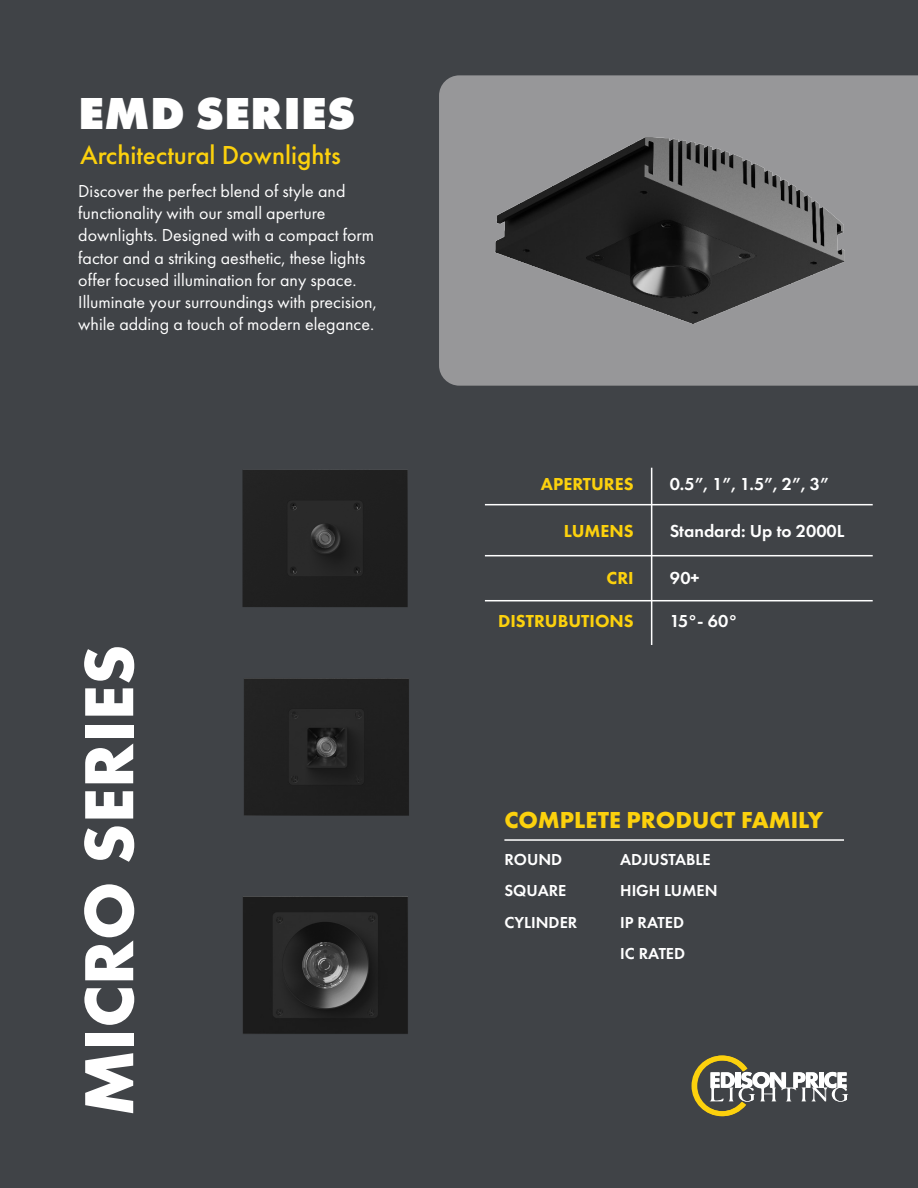
<style>
.page{position:relative;width:918px;height:1188px;background:#fff}
.page>*{position:absolute;margin:0;border:0;box-sizing:border-box;transform-origin:0 0}
.t1{font:700 72px "Futura PT";color:#fff}
.t2{font:800 46.5px "Futura PT";color:#fff}
.t3{font:500 27px "Futura PT";color:#fcd10d}
.t4{font:700 24px "Futura PT";color:#fcd10d}
.t5{font:18px/22.2px "Futura PT";color:#fff}
.t6{font:600 18px "Futura PT";color:#fff}
.t7{font:800 18px "Futura PT";color:#fcd10d}
.t8{font:600 16.5px "Futura PT";color:#fff}
</style>
<div class="page">
<div style="left:0;top:1px;width:918px;height:1187px;background:#404347"></div>
<svg style="left:692px;top:1056px;width:156px;height:60px"></svg>
<div style="left:439px;top:75px;width:479px;height:311px;background:#979799"></div>
<img style="left:475px;top:120px;width:402px;height:221px">
<hr style="left:651px;top:468px;width:1px;height:177px;background:#fff">
<hr style="left:485px;top:504px;width:388px;height:1px;background:#fff">
<hr style="left:485px;top:555px;width:388px;height:1px;background:#fff">
<hr style="left:485px;top:600px;width:388px;height:1px;background:#fff">
<hr style="left:504px;top:839px;width:340px;height:2px;background:#fff">
<img style="left:244px;top:679px;width:165px;height:137px">
<img style="left:243px;top:896px;width:165px;height:138px">
<img style="left:242px;top:470px;width:166px;height:137px">
<p class="t2" style="left:78px;top:84px;width:279px">EMD SERIES</p>
<p class="t3" style="left:80px;top:138px;width:262px">Architectural Downlights</p>
<p class="t5" style="left:78px;top:180px;width:300px">Discover the perfect blend of style and functionality with our small aperture downlights. Designed with a compact form factor and a striking aesthetic, these lights offer focused illumination for any space.<br>Illuminate your surroundings with precision, while adding a touch of modern elegance.</p>
<p class="t1" style="left:63px;top:1116px;width:473px;rotate:-90deg">MICRO SERIES</p>
<p class="t7" style="left:541px;top:472px;width:94px">APERTURES</p>
<p class="t6" style="left:670px;top:472px;width:161px">0.5”, 1”, 1.5”, 2”, 3”</p>
<p class="t7" style="left:564px;top:520px;width:72px">LUMENS</p>
<p class="t6" style="left:670px;top:520px;width:176px">Standard: Up to 2000L</p>
<p class="t7" style="left:607px;top:566px;width:29px">CRI</p>
<p class="t6" style="left:670px;top:566px;width:31px">90+</p>
<p class="t7" style="left:498px;top:610px;width:137px">DISTRUBUTIONS</p>
<p class="t6" style="left:670px;top:610px;width:69px">15°- 60°</p>
<p class="t4" style="left:504px;top:804px;width:320px">COMPLETE PRODUCT FAMILY</p>
<p class="t8" style="left:504px;top:849px;width:59px">ROUND</p>
<p class="t8" style="left:504px;top:880px;width:64px">SQUARE</p>
<p class="t8" style="left:504px;top:912px;width:74px">CYLINDER</p>
<p class="t8" style="left:620px;top:849px;width:92px">ADJUSTABLE</p>
<p class="t8" style="left:620px;top:880px;width:99px">HIGH LUMEN</p>
<p class="t8" style="left:620px;top:912px;width:65px">IP RATED</p>
<p class="t8" style="left:620px;top:943px;width:66px">IC RATED</p>
</div>
